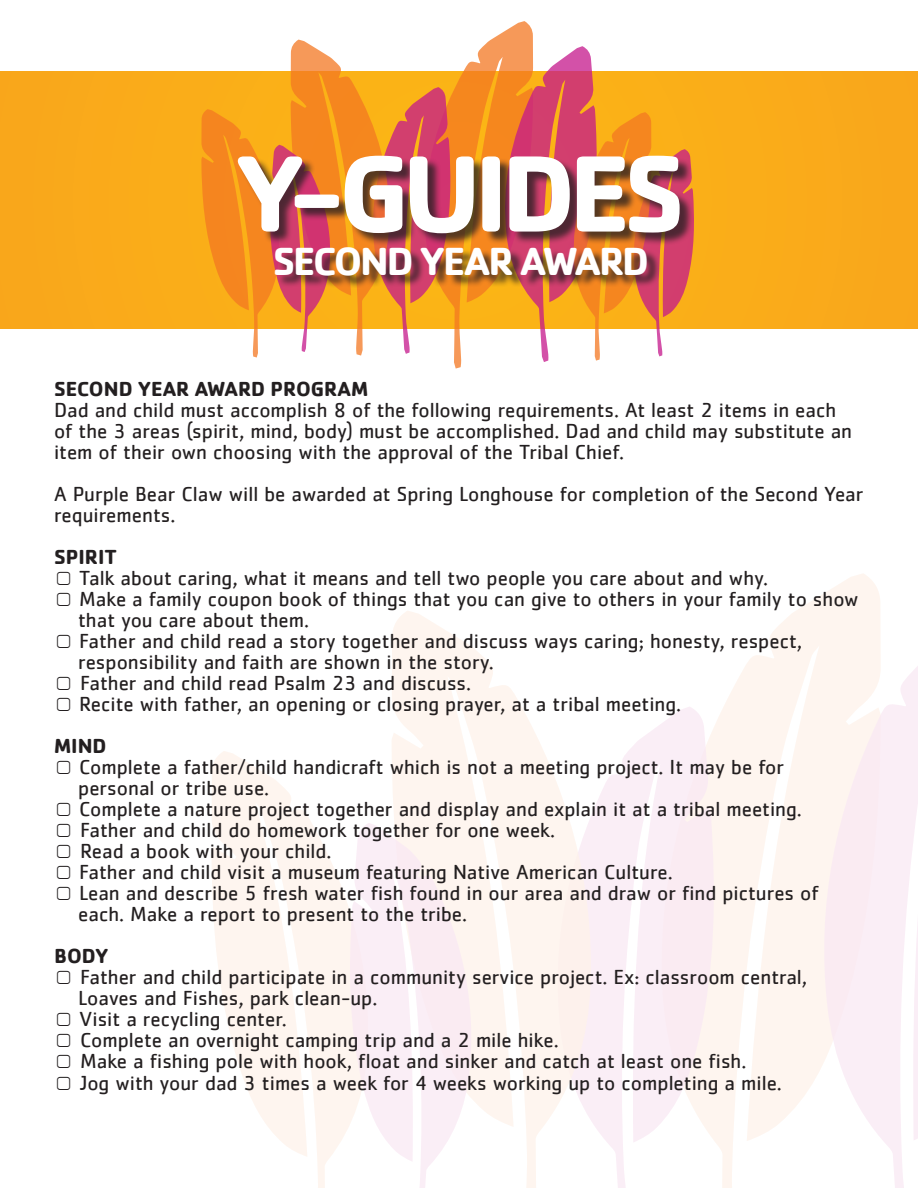
<style>
.page{position:relative;width:918px;height:1188px;background:#fff}
.page>*{position:absolute;margin:0;border:0;box-sizing:border-box;transform-origin:0 0}
.t1{font:700 112.35px "Cachet";letter-spacing:-.065em;color:#fff}
.t2{font:700 40.5px "Cachet";letter-spacing:-.05em;color:#fff}
.t3{font:21px/21px "Cachet";color:#231f20}
.t4{font:700 21px "Cachet";color:#231f20}
</style>
<div class="page">
<svg style="left:716px;top:574px;width:164px;height:614px;fill:#fef5ef"></svg>
<svg style="left:594px;top:707px;width:122px;height:481px;fill:#faeef6"></svg>
<svg style="left:392px;top:611px;width:202px;height:577px;fill:#fef5ef"></svg>
<svg style="left:212px;top:751px;width:136px;height:437px;fill:#fef5ef"></svg>
<svg style="left:816px;top:624px;width:102px;height:564px;fill:#faeef6"></svg>
<svg style="left:348px;top:823px;width:129px;height:365px;fill:#faeef6"></svg>
<div style="left:0;top:72px;width:918px;height:257px;background:#faaa1a"></div>
<svg style="left:201px;top:21px;width:494px;height:348px"></svg>
<div style="left:240px;top:158px;width:454px;height:89px;background:#231f20;opacity:.75"></div>
<div style="left:277px;top:248px;width:384px;height:41px;background:#231f20;opacity:.75"></div>
<h1 class="t1" style="left:234px;top:121px;width:453px">Y-GUIDES</h1>
<h2 class="t2" style="left:273px;top:235px;width:378px">SECOND YEAR AWARD</h2>
<p class="t4" style="left:54px;top:376px;width:316px">SECOND YEAR AWARD PROGRAM</p>
<p class="t3" style="left:54px;top:399px;width:800px">Dad and child must accomplish 8 of the following requirements. At least 2 items in each of the 3 areas (spirit, mind, body) must be accomplished. Dad and child may substitute an item of their own choosing with the approval of the Tribal Chief.</p>
<p class="t3" style="left:54px;top:483px;width:811px">A Purple Bear Claw will be awarded at Spring Longhouse for completion of the Second Year requirements.</p>
<p class="t4" style="left:54px;top:544px;width:65px">SPIRIT</p>
<p class="t3" style="left:54px;top:567px;width:716px">▢ Talk about caring, what it means and tell two people you care about and why.</p>
<p class="t3" style="left:54px;top:588px;width:806px">▢ Make a family coupon book of things that you can give to others in your family to show</p>
<p class="t3" style="left:78px;top:609px;width:232px">that you care about them.</p>
<p class="t3" style="left:54px;top:630px;width:750px">▢ Father and child read a story together and discuss ways caring; honesty, respect,</p>
<p class="t3" style="left:78px;top:651px;width:417px">responsibility and faith are shown in the story.</p>
<p class="t3" style="left:54px;top:672px;width:419px">▢ Father and child read Psalm 23 and discuss.</p>
<p class="t3" style="left:54px;top:693px;width:629px">▢ Recite with father, an opening or closing prayer, at a tribal meeting.</p>
<p class="t4" style="left:54px;top:733px;width:54px">MIND</p>
<p class="t3" style="left:54px;top:756px;width:732px">▢ Complete a father/child handicraft which is not a meeting project. It may be for</p>
<p class="t3" style="left:78px;top:777px;width:193px">personal or tribe use.</p>
<p class="t3" style="left:54px;top:798px;width:749px">▢ Complete a nature project together and display and explain it at a tribal meeting.</p>
<p class="t3" style="left:54px;top:819px;width:503px">▢ Father and child do homework together for one week.</p>
<p class="t3" style="left:54px;top:840px;width:279px">▢ Read a book with your child.</p>
<p class="t3" style="left:54px;top:861px;width:620px">▢ Father and child visit a museum featuring Native American Culture.</p>
<p class="t3" style="left:54px;top:882px;width:766px">▢ Lean and describe 5 fresh water fish found in our area and draw or find pictures of</p>
<p class="t3" style="left:78px;top:903px;width:391px">each. Make a report to present to the tribe.</p>
<p class="t4" style="left:54px;top:943px;width:56px">BODY</p>
<p class="t3" style="left:54px;top:966px;width:755px">▢ Father and child participate in a community service project. Ex: classroom central,</p>
<p class="t3" style="left:78px;top:987px;width:301px">Loaves and Fishes, park clean-up.</p>
<p class="t3" style="left:54px;top:1008px;width:234px">▢ Visit a recycling center.</p>
<p class="t3" style="left:54px;top:1029px;width:506px">▢ Complete an overnight camping trip and a 2 mile hike.</p>
<p class="t3" style="left:54px;top:1050px;width:694px">▢ Make a fishing pole with hook, float and sinker and catch at least one fish.</p>
<p class="t3" style="left:54px;top:1072px;width:729px">▢ Jog with your dad 3 times a week for 4 weeks working up to completing a mile.</p>
</div>
